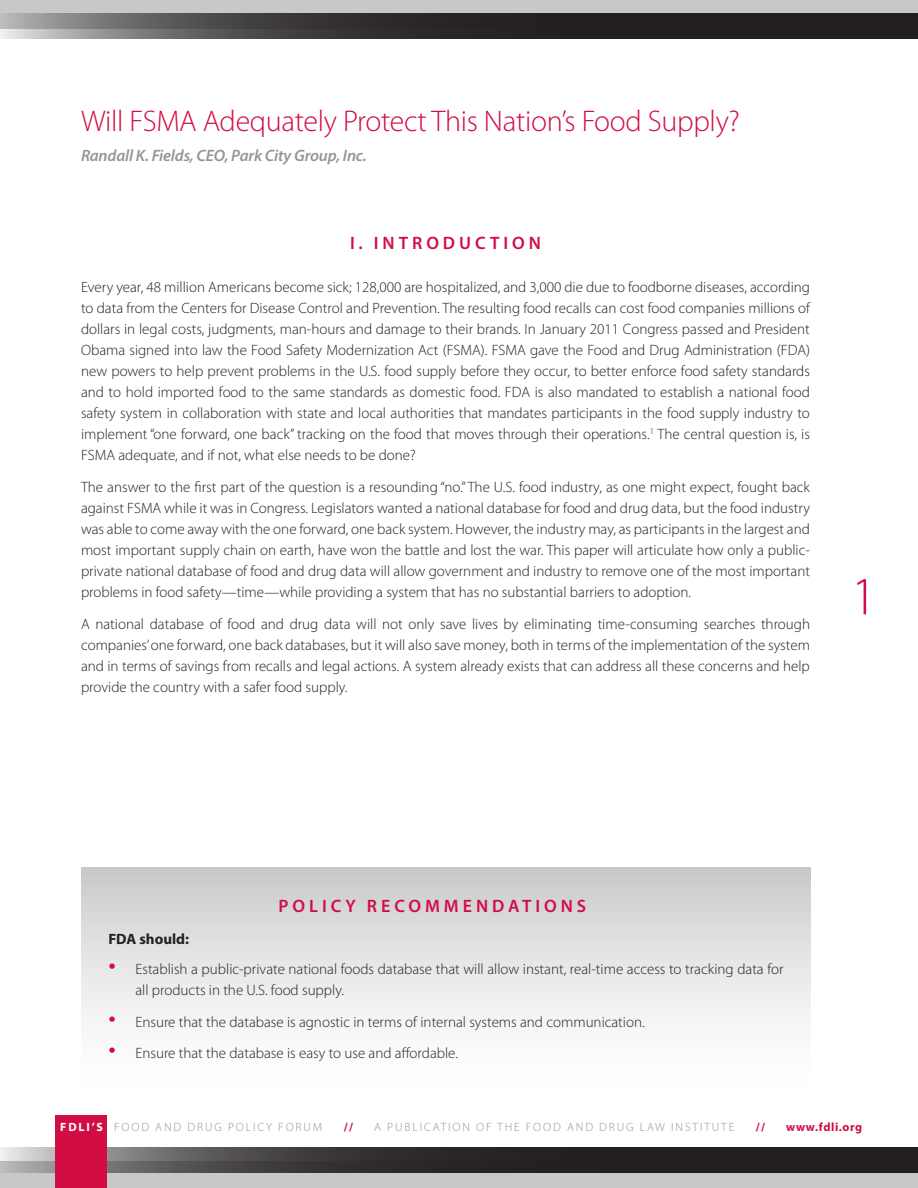
<style>
.page{position:relative;width:918px;height:1188px;background:#fff}
.page>*{position:absolute;margin:0;border:0;box-sizing:border-box;transform-origin:0 0}
.t1{font:300 54px "Myriad Pro";color:#d20d44}
.Cover_Title{font:300 30px "Myriad Pro";letter-spacing:-.01em;color:#d20d44}
.Subtitles{font:600 18px "Myriad Pro";letter-spacing:.22em;color:#d20d44}
.Cover_Author_Title{font:italic 600 16.5px "Myriad Pro";letter-spacing:-.01em;color:#939598}
.Text{font:300 15px/21px "Myriad Pro";color:#231f20;text-align:justify}
.Bullets{font:300 15px/21px "Myriad Pro";color:#231f20}
.Text-2{font:700 15px "Myriad Pro";color:#231f20}
.t2{font:300 12px "Myriad Pro";letter-spacing:.155em;color:#939598}
.t3{font:700 12px "Myriad Pro";letter-spacing:.05em;color:#d20d44}
.s1{font-size:30px;color:#d20d44}
.s2{font-weight:700;color:#fff}
</style>
<div class="page">
<div style="left:0;top:1161px;width:918px;height:27px;background:#c7c8ca"></div>
<div style="left:0;top:0;width:918px;height:28px;background:#c7c8ca"></div>
<svg style="left:0;top:13px;width:918px;height:26px;background:#403d3e"></svg>
<svg style="left:0;top:1147px;width:918px;height:26px;background:#3c393a"></svg>
<div style="left:56px;top:1115px;width:51px;height:73px;background:#d20d44"></div>
<div style="left:81px;top:867px;width:729px;height:224px;background:linear-gradient(to bottom,#cbccce,#fff)"></div>
<p class="Cover_Title" style="left:81px;top:104px;width:661px">Will FSMA Adequately Protect This Nation’s Food Supply?</p>
<p class="Cover_Author_Title" style="left:81px;top:145px;width:287px">Randall K. Fields, CEO, Park City Group, Inc.</p>
<p class="Subtitles" style="left:350px;top:232px;width:192px">I. INTRODUCTION</p>
<p class="Text" style="left:81px;top:277px;width:731px">Every year, 48 million Americans become sick; 128,000 are hospitalized, and 3,000 die due to foodborne diseases, according to data from the Centers for Disease Control and Prevention. The resulting food recalls can cost food companies millions of dollars in legal costs, judgments, man-hours and damage to their brands. In January 2011 Congress passed and President Obama signed into law the Food Safety Modernization Act (FSMA). FSMA gave the Food and Drug Administration (FDA) new powers to help prevent problems in the U.S. food supply before they occur, to better enforce food safety standards and to hold imported food to the same standards as domestic food. FDA is also mandated to establish a national food safety system in collaboration with state and local authorities that mandates participants in the food supply industry to implement “one forward, one back” tracking on the food that moves through their operations.<sup>1</sup> The central question is, is FSMA adequate, and if not, what else needs to be done?</p>
<p class="Text" style="left:81px;top:476px;width:731px">The answer to the first part of the question is a resounding “no.” The U.S. food industry, as one might expect, fought back against FSMA while it was in Congress. Legislators wanted a national database for food and drug data, but the food industry was able to come away with the one forward, one back system. However, the industry may, as participants in the largest and most important supply chain on earth, have won the battle and lost the war. This paper will articulate how only a public&shy;private national database of food and drug data will allow government and industry to remove one of the most important problems in food safety—time—while providing a system that has no substantial barriers to adoption.</p>
<p class="Text" style="left:81px;top:613px;width:731px">A national database of food and drug data will not only save lives by eliminating time-consuming searches through companies’ one forward, one back databases, but it will also save money, both in terms of the implementation of the system and in terms of savings from recalls and legal actions. A system already exists that can address all these concerns and help provide the country with a safer food supply.</p>
<p class="t1" style="left:851px;top:567px;width:28px">1</p>
<p class="Subtitles" style="left:279px;top:895px;width:309px">POLICY RECOMMENDATIONS</p>
<p class="Text-2" style="left:108px;top:929px;width:82px">FDA should:</p>
<p class="Bullets" style="left:135px;top:958px;width:650px;text-indent:-27px"><span class="s1">•</span> Establish a public-private national foods database that will allow instant, real-time access to tracking data for all products in the U.S. food supply.</p>
<p class="Bullets" style="left:108px;top:1011px;width:538px"><span class="s1">•</span> Ensure that the database is agnostic in terms of internal systems and communication.</p>
<p class="Bullets" style="left:108px;top:1043px;width:351px"><span class="s1">•</span> Ensure that the database is easy to use and affordable.</p>
<p class="t2" style="left:60px;top:1120px;width:264px"><span class="s2">FDLI’S</span> FOOD AND DRUG POLICY FORUM</p>
<p class="t3" style="left:344px;top:1119px;width:11px">//</p>
<p class="t2" style="left:374px;top:1120px;width:362px">A PUBLICATION OF THE FOOD AND DRUG LAW INSTITUTE</p>
<p class="t3" style="left:756px;top:1119px;width:11px">//</p>
<p class="t3" style="left:786px;top:1119px;width:78px">www.fdli.org</p>
</div>
